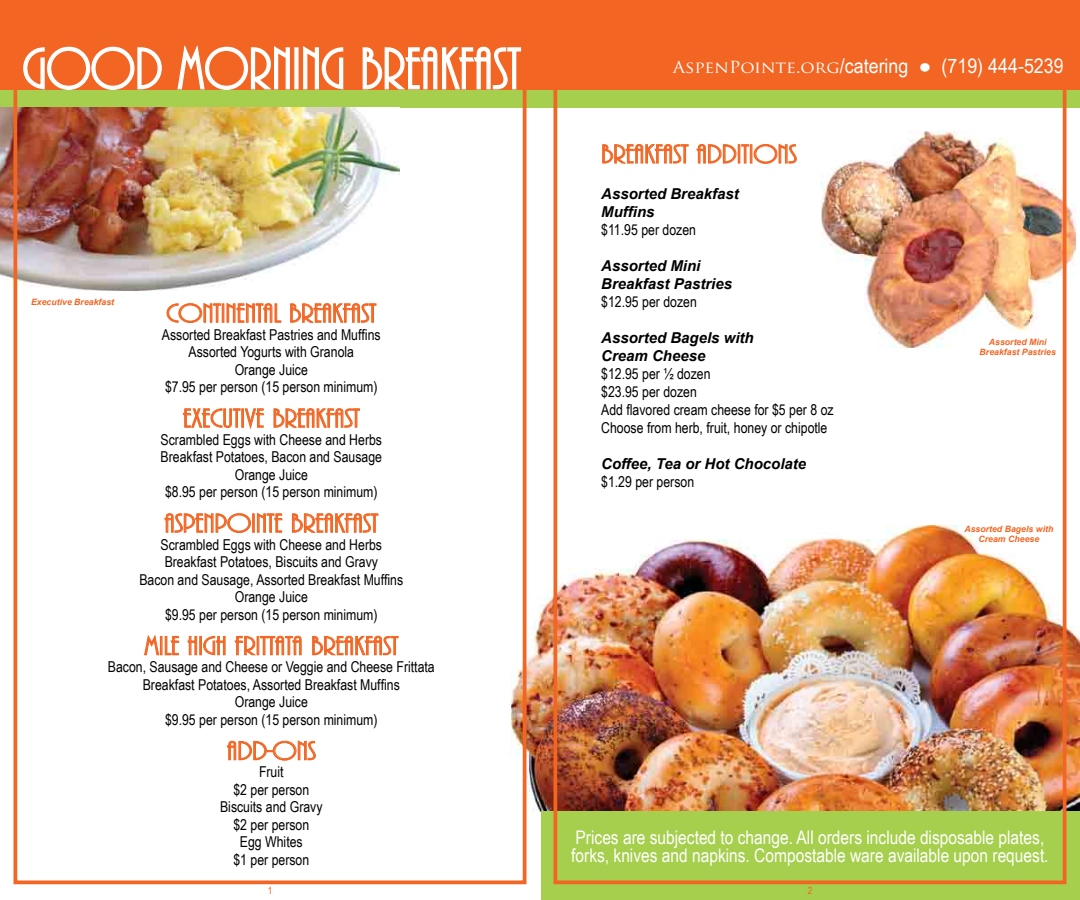
<style>
.page{position:relative;width:1080px;height:900px;background:#fff}
.page>*{position:absolute;margin:0;border:0;box-sizing:border-box;transform-origin:0 0}
.t1{font:61.25px "BONNIE";color:#fff}
.t2{font:27.5px "BONNIE";color:#f26522;scale:1.21 1}
.t3{font:20px "Arial Narrow";color:#fff;scale:1.09 1}
.t4{font:18.75px/18.8px "Arial Narrow";color:#fff}
.t5{font:15px/17.5px "Arial Narrow";color:#000;text-align:center}
.t6{font:italic 700 15px/18px "Arial";color:#000}
.t7{font:10px "Arial Narrow";color:#f26522}
.t8{font:italic 700 8.75px/10.5px "Arial";color:#f26522;text-align:center}
.s1{font-family:"Trajan Pro";font-size:16.25px}
</style>
<div class="page">
<img style="left:511px;top:526px;width:569px;height:286px">
<div style="left:541px;top:811px;width:539px;height:89px;background:#a5cf4d"></div>
<div style="left:0;top:19px;width:1080px;height:89px;background:#a5cf4d"></div>
<img style="left:0;top:108px;width:399px;height:182px">
<div style="left:0;top:0;width:1080px;height:89px;background:#f26522"></div>
<svg style="left:23px;top:46px;width:139px;height:44px"></svg>
<svg style="left:177px;top:45px;width:114px;height:45px"></svg>
<svg style="left:303px;top:46px;width:41px;height:44px"></svg>
<svg style="left:362px;top:46px;width:159px;height:44px"></svg>
<svg style="left:602px;top:144px;width:87px;height:20px"></svg>
<svg style="left:696px;top:143px;width:101px;height:21px"></svg>
<svg style="left:166px;top:303px;width:116px;height:20px"></svg>
<svg style="left:290px;top:303px;width:87px;height:20px"></svg>
<svg style="left:182px;top:408px;width:83px;height:20px"></svg>
<svg style="left:273px;top:408px;width:87px;height:20px"></svg>
<svg style="left:164px;top:513px;width:87px;height:20px"></svg>
<div style="left:252px;top:514px;width:3px;height:19px;border:1px solid #f26522"></div>
<svg style="left:257px;top:513px;width:26px;height:20px"></svg>
<svg style="left:292px;top:513px;width:87px;height:20px"></svg>
<svg style="left:144px;top:634px;width:36px;height:22px"></svg>
<svg style="left:187px;top:636px;width:39px;height:19px"></svg>
<svg style="left:234px;top:636px;width:68px;height:20px"></svg>
<svg style="left:312px;top:636px;width:87px;height:20px"></svg>
<svg style="left:226px;top:740px;width:90px;height:21px"></svg>
<div style="left:14px;top:11px;width:512px;height:873px;border:4px solid #f26522"></div>
<img style="left:821px;top:132px;width:254px;height:215px">
<div style="left:553px;top:11px;width:513px;height:873px;border:4px solid #f26522"></div>
<h1 class="t1" style="left:23px;top:38px;width:500px">GOOD MORNING BREAKFAST</h1>
<p class="t8" style="left:31px;top:297px;width:85px">Executive Breakfast</p>
<h2 class="t2" style="left:166px;top:299px;width:175px">CONTINENTAL BREAKFAST</h2>
<p class="t5" style="left:162px;top:325px;width:220px">Assorted Breakfast Pastries and Muffins<br>Assorted Yogurts with Granola<br>Orange Juice<br>$7.95 per person (15 person minimum)</p>
<h2 class="t2" style="left:183px;top:404px;width:148px">EXECUTIVE BREAKFAST</h2>
<p class="t5" style="left:161px;top:430px;width:223px">Scrambled Eggs with Cheese and Herbs<br>Breakfast Potatoes, Bacon and Sausage<br>Orange Juice<br>$8.95 per person (15 person minimum)</p>
<h2 class="t2" style="left:165px;top:509px;width:178px">ASPENPOINTE BREAKFAST</h2>
<p class="t5" style="left:139px;top:535px;width:265px">Scrambled Eggs with Cheese and Herbs Breakfast Potatoes, Biscuits and Gravy<br>Bacon and Sausage, Assorted Breakfast Muffins Orange Juice<br>$9.95 per person (15 person minimum)</p>
<h2 class="t2" style="left:144px;top:632px;width:211px">MILE HIGH FRITTATA BREAKFAST</h2>
<p class="t5" style="left:108px;top:658px;width:328px">Bacon, Sausage and Cheese or Veggie and Cheese Frittata Breakfast Potatoes, Assorted Breakfast Muffins<br>Orange Juice<br>$9.95 per person (15 person minimum)</p>
<h2 class="t2" style="left:227px;top:737px;width:75px">ADD-ONS</h2>
<p class="t5" style="left:220px;top:763px;width:104px">Fruit<br>$2 per person<br>Biscuits and Gravy $2 per person<br>Egg Whites<br>$1 per person</p>
<h3 class="t3" style="left:673px;top:51px;width:360px"><span class="s1">AspenPointe.org</span>/catering ● (719) 444-5239</h3>
<h2 class="t2" style="left:601px;top:140px;width:163px">BREAKFAST ADDITIONS</h2>
<p class="t6" style="left:601px;top:185px;width:139px">Assorted Breakfast<br>Muffins</p>
<p class="t5" style="left:601px;top:220px;width:96px">$11.95 per dozen</p>
<p class="t6" style="left:601px;top:257px;width:132px">Assorted Mini<br>Breakfast Pastries</p>
<p class="t5" style="left:601px;top:292px;width:97px">$12.95 per dozen</p>
<p class="t6" style="left:601px;top:329px;width:154px">Assorted Bagels with<br>Cream Cheese</p>
<p class="t5" style="left:601px;top:364px;width:234px;line-height:18px;text-align:left">$12.95 per ½ dozen<br>$23.95 per dozen<br>Add flavored cream cheese for $5 per 8 oz<br>Choose from herb, fruit, honey or chipotle</p>
<p class="t6" style="left:601px;top:455px;width:207px">Coffee, Tea or Hot Chocolate</p>
<p class="t5" style="left:601px;top:472px;width:94px">$1.29 per person</p>
<p class="t8" style="left:980px;top:337px;width:78px">Assorted Mini<br>Breakfast Pastries</p>
<p class="t8" style="left:964px;top:524px;width:90px">Assorted Bagels with<br>Cream Cheese</p>
<p class="t4" style="left:571px;top:827px;width:479px">Prices are subjected to change. All orders include disposable plates, forks, knives and napkins. Compostable ware available upon request.</p>
<p class="t7" style="left:268px;top:883px;width:6px">1</p>
<p class="t7" style="left:808px;top:883px;width:6px">2</p>
</div>
